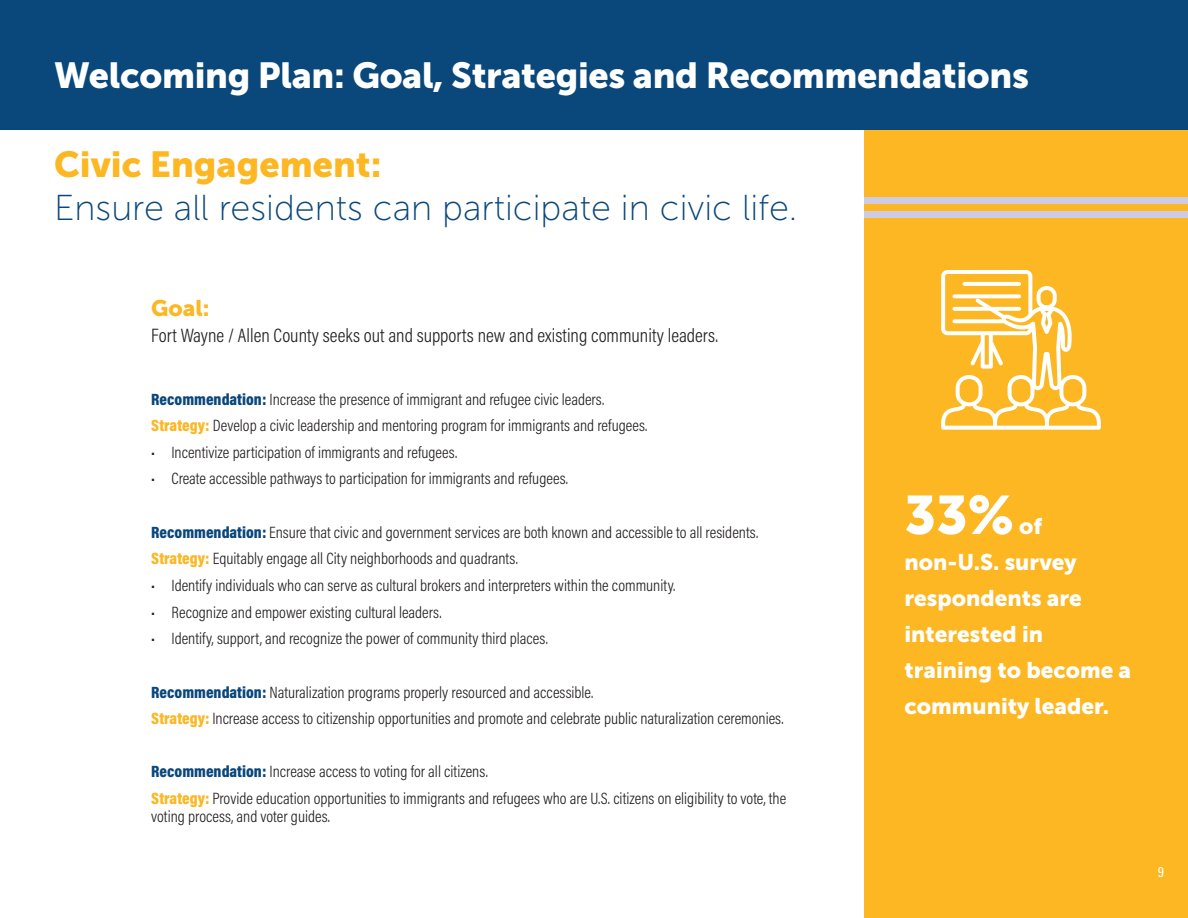
<style>
.page{position:relative;width:1188px;height:918px;background:#fff}
.page>*{position:absolute;margin:0;border:0;box-sizing:border-box;transform-origin:0 0}
.t1{font:54px "Museo Sans 900";color:#fff}
.t2{font:36px/43.2px "Museo Sans 100";color:#0a477a}
.t3{font:36px "Museo Sans 900";letter-spacing:-.01em;color:#fff}
.t4{font:22.5px/36px "Museo Sans 900";color:#fff}
.t5{font:22.5px "Museo Sans 900";color:#fcb722}
.t6{font:300 19.5px "Acumin Pro Cond";color:#231f20}
.t7{font:300 16.5px/18px "Acumin Pro Cond";color:#231f20}
.t8{font:500 15px "Acumin Pro Cond";color:#fff}
.s1{font-family:"Museo Sans 900";color:#fcb722}
.s2{font-weight:900;color:#0a477a}
.s3{font-weight:900;color:#fcb722}
</style>
<div class="page">
<div style="left:864px;top:130px;width:324px;height:788px;background:#fcb722"></div>
<div style="left:0;top:0;width:1188px;height:130px;background:#0a477a"></div>
<div style="left:864px;top:197px;width:324px;height:6px;background:#cecce5"></div>
<div style="left:864px;top:211px;width:324px;height:7px;background:#cecce5"></div>
<svg style="left:941px;top:270px;width:160px;height:160px"></svg>
<p class="t3" style="left:54px;top:55px;width:976px">Welcoming Plan: Goal, Strategies and Recommendations</p>
<p class="t2" style="left:54px;top:143px;width:745px"><span class="s1">Civic Engagement:<br></span>Ensure all residents can participate in civic life.</p>
<p class="t5" style="left:151px;top:295px;width:60px">Goal:</p>
<p class="t6" style="left:151px;top:322px;width:568px">Fort Wayne / Allen County seeks out and supports new and existing community leaders.</p>
<p class="t7" style="left:151px;top:390px;width:455px"><span class="s2">Recommendation:</span> Increase the presence of immigrant and refugee civic leaders.</p>
<p class="t7" style="left:151px;top:416px;width:498px"><span class="s3">Strategy:</span> Develop a civic leadership and mentoring program for immigrants and refugees.</p>
<p class="t7" style="left:151px;top:443px;width:308px">• Incentivize participation of immigrants and refugees.</p>
<p class="t7" style="left:151px;top:469px;width:418px">• Create accessible pathways to participation for immigrants and refugees.</p>
<p class="t7" style="left:151px;top:523px;width:609px"><span class="s2">Recommendation:</span> Ensure that civic and government services are both known and accessible to all residents.</p>
<p class="t7" style="left:151px;top:549px;width:368px"><span class="s3">Strategy:</span> Equitably engage all City neighborhoods and quadrants.</p>
<p class="t7" style="left:151px;top:576px;width:526px">• Identify individuals who can serve as cultural brokers and interpreters within the community.</p>
<p class="t7" style="left:151px;top:603px;width:292px">• Recognize and empower existing cultural leaders.</p>
<p class="t7" style="left:151px;top:629px;width:398px">• Identify, support, and recognize the power of community third places.</p>
<p class="t7" style="left:151px;top:683px;width:444px"><span class="s2">Recommendation:</span> Naturalization programs properly resourced and accessible.</p>
<p class="t7" style="left:151px;top:709px;width:634px"><span class="s3">Strategy:</span> Increase access to citizenship opportunities and promote and celebrate public naturalization ceremonies.</p>
<p class="t7" style="left:151px;top:763px;width:338px"><span class="s2">Recommendation:</span> Increase access to voting for all citizens.</p>
<p class="t7" style="left:151px;top:789px;width:637px"><span class="s3">Strategy:</span> Provide education opportunities to immigrants and refugees who are U.S. citizens on eligibility to vote, the voting process, and voter guides.</p>
<p class="t1" style="left:904px;top:484px;width:111px">33%</p>
<p class="t4" style="left:904px;top:508px;width:228px;text-indent:115px">of non-U.S. survey respondents are interested in training to become a community leader.</p>
<p class="t8" style="left:1158px;top:862px;width:8px">9</p>
</div>
